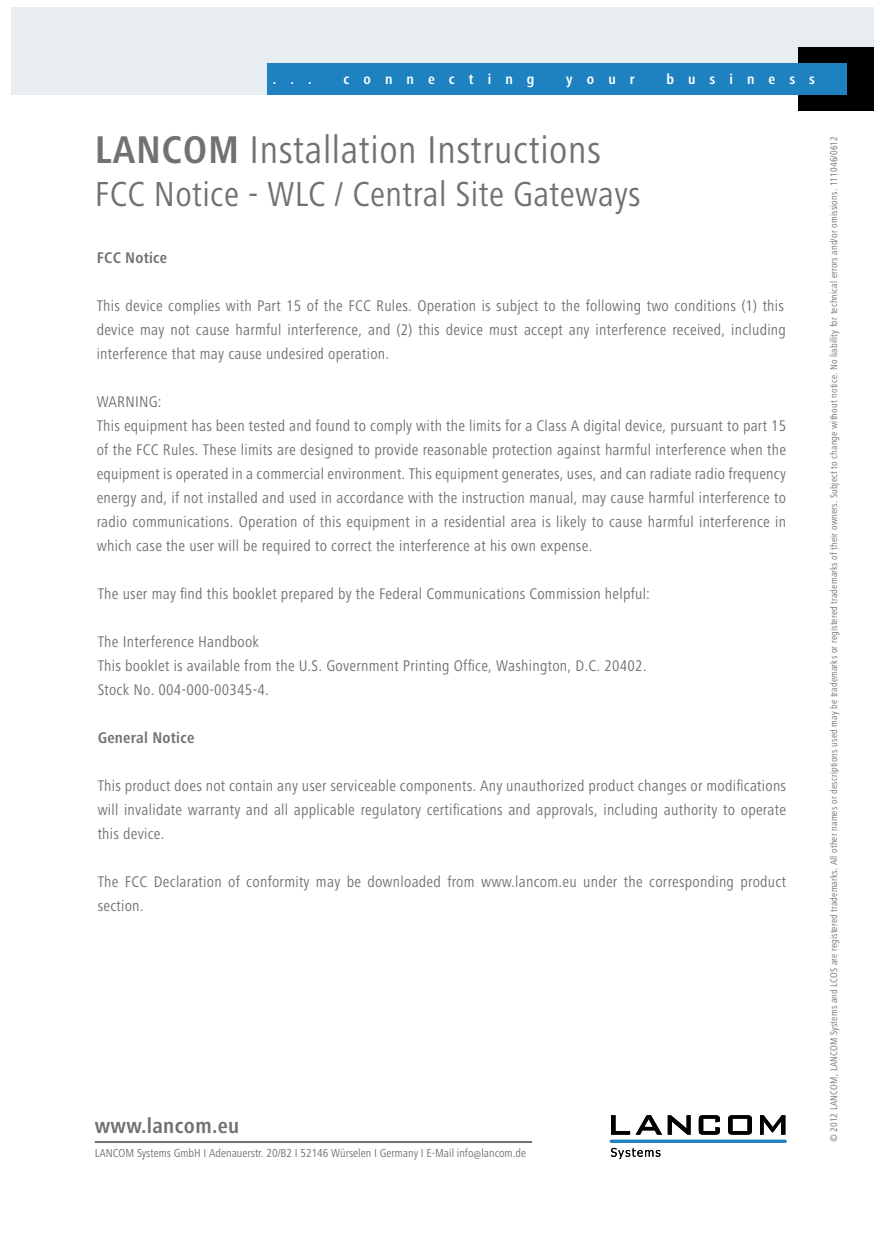
<style>
.page{position:relative;width:885px;height:1236px;background:#fff}
.page>*{position:absolute;margin:0;border:0;box-sizing:border-box;transform-origin:0 0}
.t1{font:condensed 40px "Frutiger Next LT";letter-spacing:.015em;color:#707173}
.t2{font:condensed 36px "Frutiger Next LT";letter-spacing:.01em;color:#707173}
.t3{font:700 condensed 22px "Frutiger Next LT";letter-spacing:.015em;color:#707173}
.t4{font:condensed 16px/24px "Frutiger Next LT";letter-spacing:.015em;color:#707173}
.t5{font:700 condensed 16px "Frutiger Next LT";letter-spacing:.015em;color:#707173}
.t6{font:700 condensed 14.8px "Frutiger Next LT";letter-spacing:.95em;color:#fff}
.t7{font:condensed 12px "Frutiger Next LT";color:#707173}
.t8{font:condensed 10px "Frutiger Next LT";letter-spacing:.015em;color:#707173}
.s1{font-weight:700}
</style>
<div class="page">
<hr style="left:95px;top:1141px;width:437px;height:2px;background:#707173">
<div style="left:11px;top:7px;width:862px;height:88px;background:#e7edf0"></div>
<div style="left:798px;top:47px;width:75px;height:64px;background:#000"></div>
<div style="left:267px;top:63px;width:578px;height:32px;background:#1f82c0"></div>
<svg style="left:611px;top:1115px;width:79px;height:20px"></svg>
<svg style="left:698px;top:1115px;width:21px;height:20px"></svg>
<svg style="left:728px;top:1115px;width:23px;height:20px"></svg>
<svg style="left:760px;top:1115px;width:25px;height:20px"></svg>
<svg style="left:611px;top:1148px;width:49px;height:11px"></svg>
<hr style="left:609px;top:1140px;width:177px;height:3px;background:#1f82c0;border-radius:2px">
<p class="t6" style="left:273px;top:71px;width:40px">...</p>
<p class="t6" style="left:343px;top:71px;width:192px">connecting</p>
<p class="t6" style="left:566px;top:71px;width:70px">your</p>
<p class="t6" style="left:666px;top:71px;width:150px">business</p>
<h1 class="t1" style="left:95px;top:128px;width:508px"><span class="s1">LANCOM</span> Installation Instructions</h1>
<h2 class="t2" style="left:95px;top:174px;width:547px">FCC Notice - WLC / Central Site Gateways</h2>
<p class="t5" style="left:97px;top:248px;width:72px">FCC Notice</p>
<p class="t4" style="left:97px;top:293px;width:690px">This device complies with Part 15 of the FCC Rules. Operation is subject to the following two conditions (1) this device may not cause harmful interference, and (2) this device must accept any interference received, including interference that may cause undesired operation.</p>
<p class="t4" style="left:97px;top:389px;width:691px">WARNING:<br>This equipment has been tested and found to comply with the limits for a Class A digital device, pursuant to part 15 of the FCC Rules. These limits are designed to provide reasonable protection against harmful interference when the equipment is operated in a commercial environment. This equipment generates, uses, and can radiate radio frequency energy and, if not installed and used in accordance with the instruction manual, may cause harmful interference to radio communications. Operation of this equipment in a residential area is likely to cause harmful interference in which case the user will be required to correct the interference at his own expense.</p>
<p class="t4" style="left:98px;top:581px;width:553px">The user may find this booklet prepared by the Federal Communications Commission helpful:</p>
<p class="t4" style="left:98px;top:629px;width:550px">The Interference Handbook<br>This booklet is available from the U.S. Government Printing Office, Washington, D.C. 20402.<br>Stock No. 004-000-00345-4.</p>
<p class="t5" style="left:98px;top:728px;width:98px">General Notice</p>
<p class="t4" style="left:98px;top:773px;width:690px;text-align:justify">This product does not contain any user serviceable components. Any unauthorized product changes or modifications will invalidate warranty and all applicable regulatory certifications and approvals, including authority to operate this device.</p>
<p class="t4" style="left:98px;top:869px;width:689px">The FCC Declaration of conformity may be downloaded from www.lancom.eu under the corresponding product section.</p>
<h3 class="t3" style="left:95px;top:1113px;width:146px">www.lancom.eu</h3>
<p class="t7" style="left:95px;top:1147px;width:433px">LANCOM Systems GmbH I Adenauerstr. 20/B2 I 52146 Würselen I Germany I E-Mail info@lancom.de</p>
<p class="t8" style="left:828px;top:1142px;width:1008px;rotate:-90deg">© 2012 LANCOM, LANCOM Systems and LCOS are registered trademarks. All other names or descriptions used may be trademarks or registered trademarks of their owners. Subject to change without notice. No liability for technical errors and/or omissions. 111046/0612</p>
</div>
